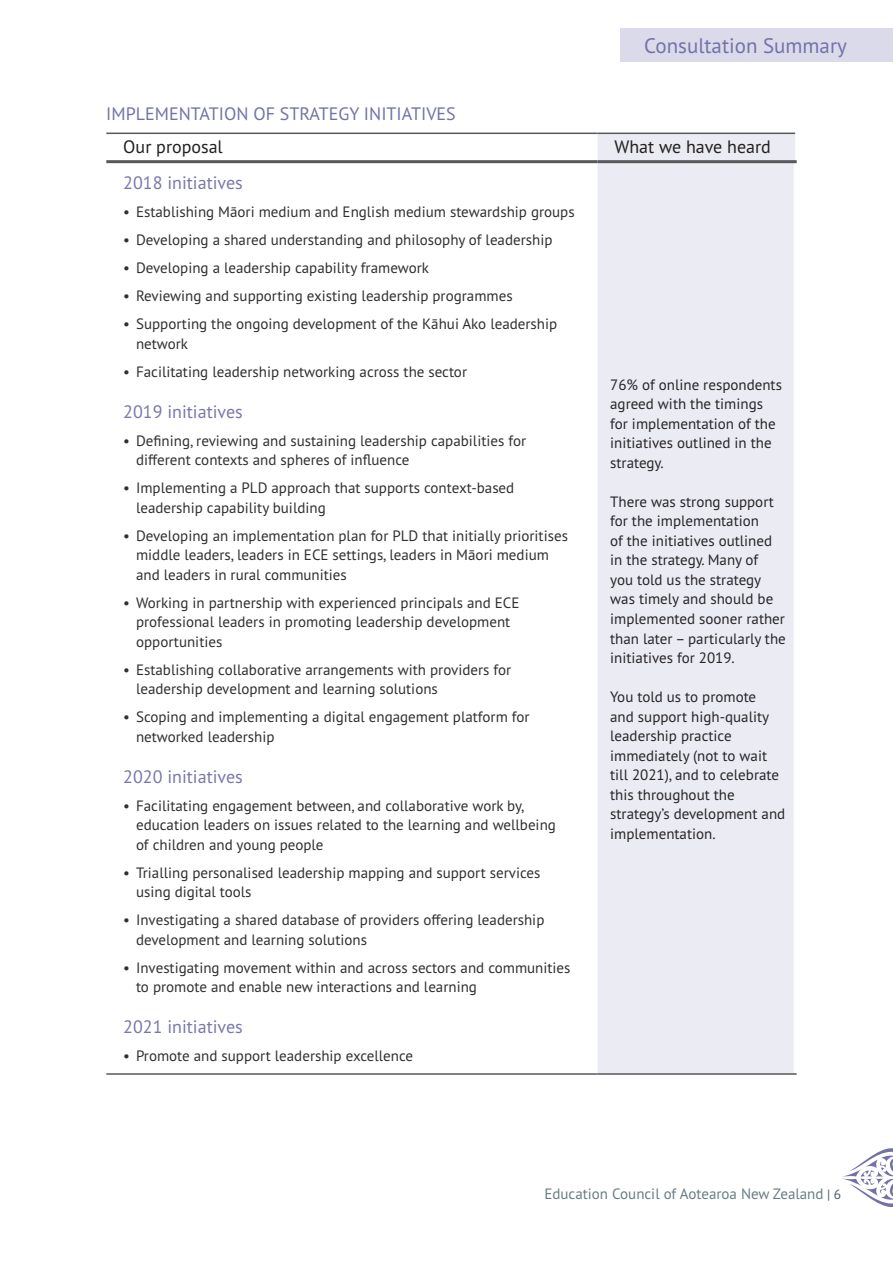
<style>
.page{position:relative;width:893px;height:1263px;background:#fff}
.page>*{position:absolute;margin:0;border:0;box-sizing:border-box;transform-origin:0 0}
.t1{font:21px "PT Sans Pro";color:#7372a8}
.body{font:18px "PT Sans Pro";color:#7977ac}
.subheading2{font:18px "PT Sans Pro";color:#7372a8}
.body-2{font:18px "PT Sans Pro";color:#231f20}
.t2{font:15px/19.5px "PT Sans Pro";color:#312f30}
.table_text{font:15px/19.5px "PT Sans Pro";color:#282526}
.t3{font:15px "PT Sans Pro";color:#697c85}
.s1{font-size:13.5px;color:#4b5f68}
</style>
<div class="page">
<div style="left:597px;top:134px;width:198px;height:939px;background:#ebebf4"></div>
<svg style="left:794px;top:163px;width:3px;height:900px"></svg>
<hr style="left:106px;top:1073px;width:491px;height:2px;background:#57585a">
<hr style="left:597px;top:1073px;width:200px;height:2px;background:#57585a">
<hr style="left:106px;top:133px;width:491px;height:1px;background:#57585a">
<hr style="left:597px;top:133px;width:198px;height:1px;background:#57585a">
<hr style="left:106px;top:160px;width:491px;height:3px;background:#57585a">
<hr style="left:597px;top:160px;width:200px;height:3px;background:#57585a">
<div style="left:621px;top:28px;width:272px;height:34px;background:#dadaea"></div>
<svg style="left:842px;top:1148px;width:51px;height:59px"></svg>
<p class="subheading2" style="left:106px;top:102px;width:351px">IMPLEMENTATION OF STRATEGY INITIATIVES</p>
<h1 class="t1" style="left:644px;top:32px;width:204px">Consultation Summary</h1>
<p class="body-2" style="left:123px;top:135px;width:101px">Our proposal</p>
<p class="body-2" style="left:614px;top:135px;width:158px">What we have heard</p>
<p class="body" style="left:123px;top:171px;width:121px">2018 initiatives</p>
<p class="t2" style="left:123px;top:202px;width:453px">• Establishing Māori medium and English medium stewardship groups</p>
<p class="t2" style="left:123px;top:230px;width:431px">• Developing a shared understanding and philosophy of leadership</p>
<p class="t2" style="left:123px;top:258px;width:307px">• Developing a leadership capability framework</p>
<p class="t2" style="left:123px;top:286px;width:391px">• Reviewing and supporting existing leadership programmes</p>
<p class="t2" style="left:136px;top:314px;width:423px;text-indent:-13px">• Supporting the ongoing development of the Kāhui Ako leadership network</p>
<p class="t2" style="left:123px;top:361px;width:345px">• Facilitating leadership networking across the sector</p>
<p class="body" style="left:123px;top:400px;width:121px">2019 initiatives</p>
<p class="t2" style="left:136px;top:430px;width:392px;text-indent:-13px">• Defining, reviewing and sustaining leadership capabilities for different contexts and spheres of influence</p>
<p class="t2" style="left:136px;top:478px;width:380px;text-indent:-13px">• Implementing a PLD approach that supports context-based leadership capability building</p>
<p class="t2" style="left:136px;top:525px;width:433px;text-indent:-13px">• Developing an implementation plan for PLD that initially prioritises middle leaders, leaders in ECE settings, leaders in Māori medium and leaders in rural communities</p>
<p class="t2" style="left:136px;top:592px;width:385px;text-indent:-13px">• Working in partnership with experienced principals and ECE professional leaders in promoting leadership development opportunities</p>
<p class="t2" style="left:136px;top:659px;width:377px;text-indent:-13px">• Establishing collaborative arrangements with providers for leadership development and learning solutions</p>
<p class="t2" style="left:136px;top:707px;width:395px;text-indent:-13px">• Scoping and implementing a digital engagement platform for networked leadership</p>
<p class="body" style="left:123px;top:765px;width:121px">2020 initiatives</p>
<p class="t2" style="left:136px;top:795px;width:421px;text-indent:-13px">• Facilitating engagement between, and collaborative work by, education leaders on issues related to the learning and wellbeing of children and young people</p>
<p class="t2" style="left:136px;top:862px;width:406px;text-indent:-13px">• Trialling personalised leadership mapping and support services using digital tools</p>
<p class="t2" style="left:136px;top:910px;width:410px;text-indent:-13px">• Investigating a shared database of providers offering leadership development and learning solutions</p>
<p class="t2" style="left:136px;top:957px;width:436px;text-indent:-13px">• Investigating movement within and across sectors and communities to promote and enable new interactions and learning</p>
<p class="body" style="left:123px;top:1015px;width:121px">2021 initiatives</p>
<p class="t2" style="left:123px;top:1046px;width:291px">• Promote and support leadership excellence</p>
<p class="table_text" style="left:610px;top:375px;width:173px">76% of online respondents agreed with the timings for implementation of the initiatives outlined in the strategy.</p>
<p class="table_text" style="left:610px;top:492px;width:177px">There was strong support for the implementation<br>of the initiatives outlined in the strategy. Many of<br>you told us the strategy was timely and should be implemented sooner rather than later – particularly the initiatives for 2019.</p>
<p class="table_text" style="left:610px;top:687px;width:177px">You told us to promote<br>and support high-quality leadership practice immediately (not to wait till 2021), and to celebrate this throughout the strategy’s development and implementation.</p>
<p class="t3" style="left:544px;top:1184px;width:298px">Education Council of Aotearoa New Zealand <span class="s1">| 6</span></p>
</div>
